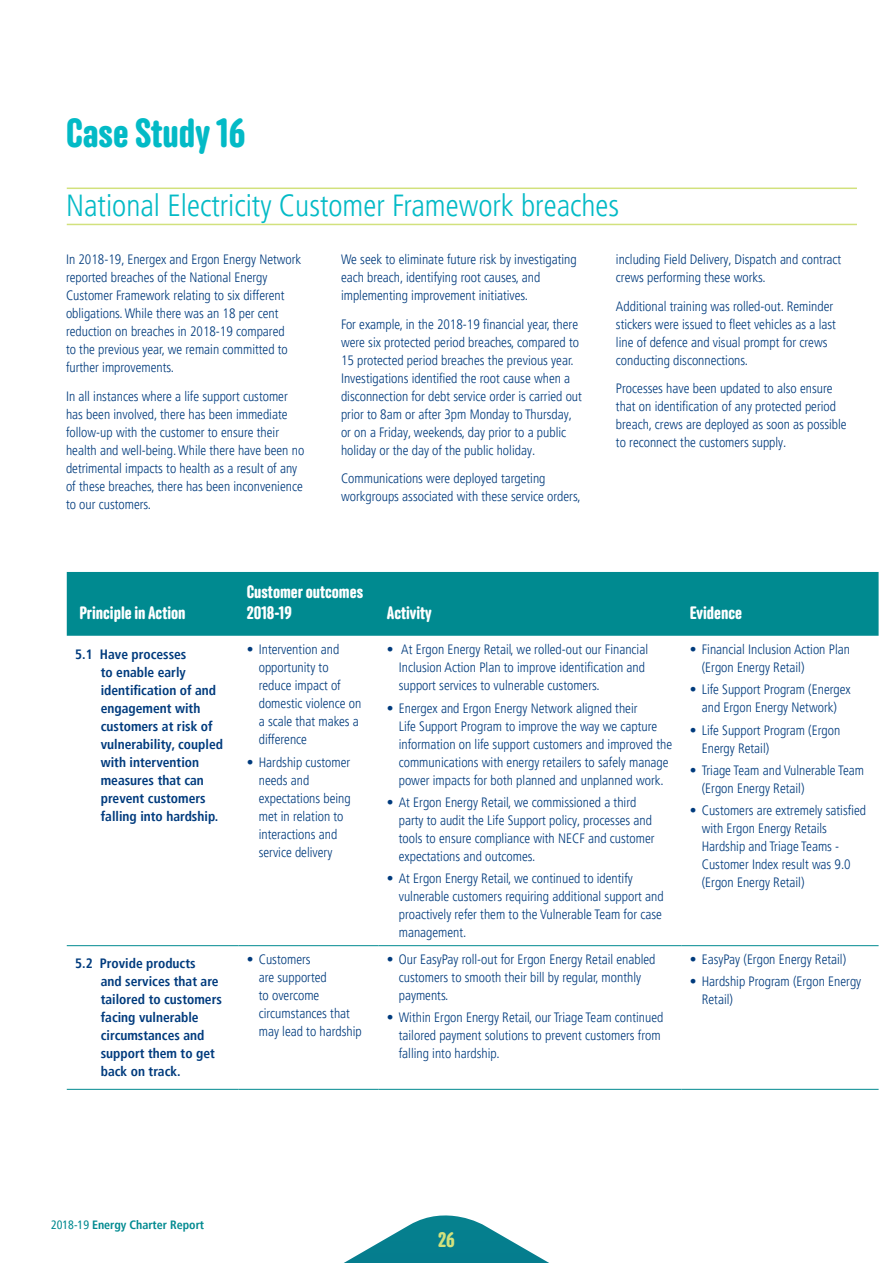
<style>
.page{position:relative;width:893px;height:1263px;background:#fff}
.page>*{position:absolute;margin:0;border:0;box-sizing:border-box;transform-origin:0 0}
.t1{font:600 40.5px "Anchor";color:#03bac6}
.t2{font:300 condensed 30.45px "Frutiger LT Pro";color:#03bac6}
.t3{font:600 21px "Anchor";color:#d2e17d}
.t4{font:600 18px/21px "Anchor";color:#fff}
.t5{font:300 condensed 13.5px/18px "Frutiger LT Pro";color:#013b7d}
.t6{font:700 condensed 13.5px/18px "Frutiger LT Pro";color:#013b7d}
.t7{font:700 condensed 12px "Frutiger LT Pro";color:#008a90}
.s1{font-weight:400}
</style>
<div class="page">
<svg style="left:344px;top:1215px;width:205px;height:48px"></svg>
<div style="left:67px;top:572px;width:812px;height:64px;background:#008a90"></div>
<hr style="left:67px;top:945px;width:171px;height:1px;background:#008a90">
<hr style="left:238px;top:945px;width:140px;height:1px;background:#008a90">
<hr style="left:378px;top:945px;width:303px;height:1px;background:#008a90">
<hr style="left:681px;top:945px;width:198px;height:1px;background:#008a90">
<hr style="left:67px;top:1089px;width:171px;height:1px;background:#008a90">
<hr style="left:238px;top:1089px;width:140px;height:1px;background:#008a90">
<hr style="left:378px;top:1089px;width:303px;height:1px;background:#008a90">
<hr style="left:681px;top:1089px;width:198px;height:1px;background:#008a90">
<hr style="left:67px;top:188px;width:790px;height:1px;background:#d2e17d">
<hr style="left:67px;top:224px;width:790px;height:1px;background:#d2e17d">
<h1 class="t1" style="left:66px;top:110px;width:181px">Case Study 16</h1>
<h2 class="t2" style="left:66px;top:188px;width:555px">National Electricity Customer Framework breaches</h2>
<p class="t5" style="left:66px;top:251px;width:237px">In 2018-19, Energex and Ergon Energy Network reported breaches of the National Energy Customer Framework relating to six different obligations. While there was an 18 per cent reduction on breaches in 2018-19 compared<br>to the previous year, we remain committed to further improvements.</p>
<p class="t5" style="left:66px;top:387px;width:240px">In all instances where a life support customer has been involved, there has been immediate follow-up with the customer to ensure their health and well-being. While there have been no detrimental impacts to health as a result of any of these breaches, there has been inconvenience to our customers.</p>
<p class="t5" style="left:341px;top:251px;width:237px">We seek to eliminate future risk by investigating each breach, identifying root causes, and implementing improvement initiatives.</p>
<p class="t5" style="left:341px;top:315px;width:242px">For example, in the 2018-19 financial year, there were six protected period breaches, compared to 15 protected period breaches the previous year.<br>Investigations identified the root cause when a disconnection for debt service order is carried out prior to 8am or after 3pm Monday to Thursday, or on a Friday, weekends, day prior to a public holiday or the day of the public holiday.</p>
<p class="t5" style="left:341px;top:470px;width:241px">Communications were deployed targeting workgroups associated with these service orders,</p>
<p class="t5" style="left:616px;top:251px;width:227px">including Field Delivery, Dispatch and contract crews performing these works.</p>
<p class="t5" style="left:616px;top:297px;width:221px">Additional training was rolled-out. Reminder stickers were issued to fleet vehicles as a last line of defence and visual prompt for crews conducting disconnections.</p>
<p class="t5" style="left:616px;top:380px;width:232px">Processes have been updated to also ensure that on identification of any protected period breach, crews are deployed as soon as possible to reconnect the customers supply.</p>
<h3 class="t4" style="left:80px;top:602px;width:108px">Principle in Action</h3>
<h3 class="t4" style="left:247px;top:581px;width:118px">Customer outcomes<br>2018-19</h3>
<p class="t6" style="left:101px;top:645px;width:124px;text-indent:-26px">5.1 Have processes<br>to enable early identification of and engagement with customers at risk of vulnerability, coupled with intervention measures that can prevent customers falling into hardship.</p>
<p class="t5" style="left:259px;top:641px;width:104px;text-indent:-12px">• Intervention and opportunity to reduce impact of domestic violence on a scale that makes a difference</p>
<p class="t5" style="left:259px;top:753px;width:94px;text-indent:-12px">• Hardship customer needs and expectations being met in relation to interactions and service delivery</p>
<h3 class="t4" style="left:387px;top:602px;width:46px">Activity</h3>
<h3 class="t4" style="left:690px;top:602px;width:54px">Evidence</h3>
<p class="t5" style="left:399px;top:641px;width:251px;text-indent:-12px">• At Ergon Energy Retail, we rolled-out our Financial<br>Inclusion Action Plan to improve identification and support services to vulnerable customers.</p>
<p class="t5" style="left:399px;top:699px;width:275px;text-indent:-12px">• Energex and Ergon Energy Network aligned their<br>Life Support Program to improve the way we capture information on life support customers and improved the communications with energy retailers to safely manage power impacts for both planned and unplanned work.</p>
<p class="t5" style="left:399px;top:793px;width:257px;text-indent:-12px">• At Ergon Energy Retail, we commissioned a third party to audit the Life Support policy, processes and tools to ensure compliance with NECF and customer expectations and outcomes.</p>
<p class="t5" style="left:399px;top:869px;width:266px;text-indent:-12px">• At Ergon Energy Retail, we continued to identify vulnerable customers requiring additional support and proactively refer them to the Vulnerable Team for case management.</p>
<p class="t5" style="left:702px;top:641px;width:150px;text-indent:-12px">• Financial Inclusion Action Plan (Ergon Energy Retail)</p>
<p class="t5" style="left:690px;top:681px;width:163px;text-align:center">• Life Support Program (Energex and Ergon Energy Network)</p>
<p class="t5" style="left:702px;top:721px;width:140px;text-indent:-12px">• Life Support Program (Ergon<br>Energy Retail)</p>
<p class="t5" style="left:702px;top:761px;width:164px;text-indent:-12px">• Triage Team and Vulnerable Team (Ergon Energy Retail)</p>
<p class="t5" style="left:702px;top:802px;width:166px;text-indent:-12px">• Customers are extremely satisfied with Ergon Energy Retails<br>Hardship and Triage Teams -<br>Customer Index result was 9.0 (Ergon Energy Retail)</p>
<p class="t6" style="left:101px;top:955px;width:123px;text-indent:-26px">5.2 Provide products<br>and services that are tailored to customers facing vulnerable circumstances and support them to get back on track.</p>
<p class="t5" style="left:259px;top:950px;width:104px;text-indent:-12px">• Customers<br>are supported<br>to overcome circumstances that may lead to hardship</p>
<p class="t5" style="left:399px;top:950px;width:258px;text-indent:-12px">• Our EasyPay roll-out for Ergon Energy Retail enabled customers to smooth their bill by regular, monthly payments.</p>
<p class="t5" style="left:399px;top:1009px;width:266px;text-indent:-12px">• Within Ergon Energy Retail, our Triage Team continued tailored payment solutions to prevent customers from falling into hardship.</p>
<p class="t5" style="left:690px;top:950px;width:158px">• EasyPay (Ergon Energy Retail)</p>
<p class="t5" style="left:702px;top:973px;width:161px;text-indent:-12px">• Hardship Program (Ergon Energy<br>Retail)</p>
<p class="t7" style="left:51px;top:1218px;width:155px"><span class="s1">2018-19</span> Energy Charter Report</p>
<h3 class="t3" style="left:438px;top:1227px;width:18px">26</h3>
</div>
